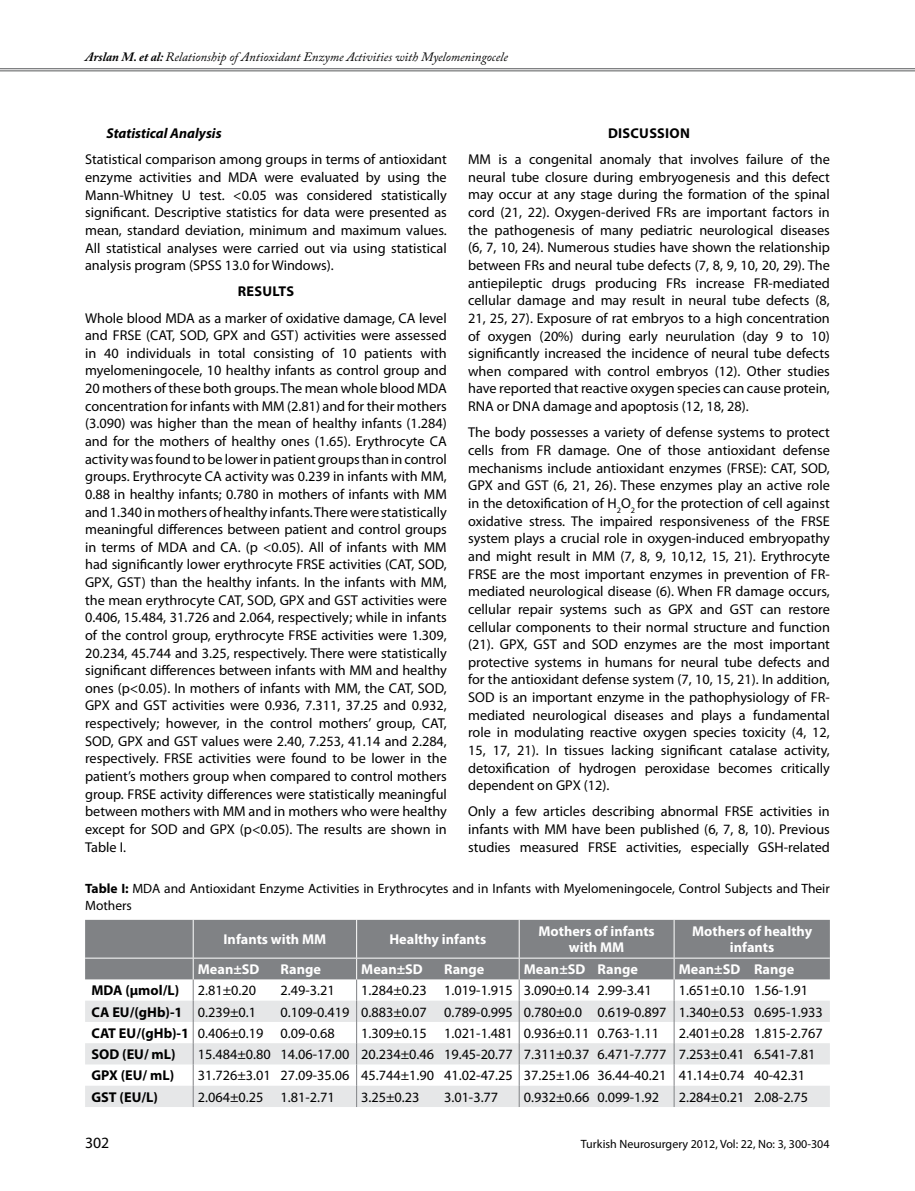
<style>
.page{position:relative;width:915px;height:1191px;background:#fff}
.page>*{position:absolute;margin:0;border:0;box-sizing:border-box;transform-origin:0 0}
.t1{font:15.75px "Myriad Pro";color:#000}
.t2{font:14.25px/17.7px "Myriad Pro";color:#000;text-align:justify}
.t3{font:700 14.25px/16.5px "Myriad Pro";color:#fff;text-align:center}
.t4{font:700 14.25px "Myriad Pro";color:#000}
.t5{font:italic 700 14.25px "Myriad Pro";color:#000}
.t6{font:13.5px/16.5px "Myriad Pro";color:#000}
.t7{font:italic 12.75px "Adobe Caslon Pro";color:#000}
.t8{font:12px "Myriad Pro";color:#000}
.s1{font-weight:700}
.s2{font-weight:400}
</style>
<div class="page">
<hr style="left:0;top:68px;width:914px;height:1px;background:#58595b">
<hr style="left:0;top:70px;width:914px;height:1px;background:#58595b">
<div style="left:85px;top:920px;width:744px;height:59px;background:#808285"></div>
<svg style="left:85px;top:1000px;width:744px;height:107px;fill:#e6e7e8"></svg>
<hr style="left:193px;top:920px;width:1px;height:37px;background:#fff">
<hr style="left:356px;top:920px;width:1px;height:37px;background:#fff">
<hr style="left:518px;top:920px;width:1px;height:37px;background:#fff">
<hr style="left:673px;top:920px;width:1px;height:37px;background:#fff">
<hr style="left:85px;top:957px;width:108px;height:1px;background:#fff">
<hr style="left:193px;top:957px;width:163px;height:1px;background:#fff">
<svg style="left:193px;top:958px;width:1px;height:149px"></svg>
<hr style="left:356px;top:957px;width:163px;height:1px;background:#fff">
<svg style="left:356px;top:958px;width:1px;height:149px"></svg>
<hr style="left:519px;top:957px;width:155px;height:1px;background:#fff">
<svg style="left:518px;top:958px;width:1px;height:149px"></svg>
<hr style="left:674px;top:957px;width:155px;height:1px;background:#fff">
<svg style="left:673px;top:958px;width:1px;height:149px"></svg>
<p class="t7" style="left:85px;top:49px;width:424px"><span class="s1">Arslan M. et al:</span> Relationship of Antioxidant Enzyme Activities with Myelomeningocele</p>
<p class="t5" style="left:106px;top:124px;width:117px">Statistical Analysis</p>
<p class="t2" style="left:85px;top:151px;width:363px">Statistical comparison among groups in terms of antioxidant enzyme activities and MDA were evaluated by using the Mann-Whitney U test. &lt;0.05 was considered statistically significant. Descriptive statistics for data were presented as mean, standard deviation, minimum and maximum values.<br>All statistical analyses were carried out via using statistical analysis program (SPSS 13.0 for Windows).</p>
<p class="t4" style="left:238px;top:282px;width:50px">Results</p>
<p class="t2" style="left:85px;top:309px;width:363px">Whole blood MDA as a marker of oxidative damage, CA level and FRSE (CAT, SOD, GPX and GST) activities were assessed in 40 individuals in total consisting of 10 patients with myelomeningocele, 10 healthy infants as control group and 20 mothers of these both groups. The mean whole blood MDA concentration for infants with MM (2.81) and for their mothers (3.090) was higher than the mean of healthy infants (1.284) and for the mothers of healthy ones (1.65). Erythrocyte CA activity was found to be lower in patient groups than in control groups. Erythrocyte CA activity was 0.239 in infants with MM, 0.88 in healthy infants; 0.780 in mothers of infants with MM and 1.340 in mothers of healthy infants. There were statistically meaningful differences between patient and control groups in terms of MDA and CA. (p &lt;0.05). All of infants with MM had significantly lower erythrocyte FRSE activities (CAT, SOD, GPX, GST) than the healthy infants. In the infants with MM, the mean erythrocyte CAT, SOD, GPX and GST activities were 0.406, 15.484, 31.726 and 2.064, respectively; while in infants of the control group, erythrocyte FRSE activities were 1.309, 20.234, 45.744 and 3.25, respectively. There were statistically significant differences between infants with MM and healthy ones (p&lt;0.05). In mothers of infants with MM, the CAT, SOD, GPX and GST activities were 0.936, 7.311, 37.25 and 0.932, respectively; however, in the control mothers’ group, CAT, SOD, GPX and GST values were 2.40, 7.253, 41.14 and 2.284, respectively. FRSE activities were found to be lower in the patient’s mothers group when compared to control mothers group. FRSE activity differences were statistically meaningful between mothers with MM and in mothers who were healthy except for SOD and GPX (p&lt;0.05). The results are shown in Table I.</p>
<p class="t4" style="left:607px;top:124px;width:9px">Disc</p>
<p class="t4" style="left:639px;top:124px;width:52px">ussion</p>
<p class="t2" style="left:468px;top:150px;width:363px">MM is a congenital anomaly that involves failure of the neural tube closure during embryogenesis and this defect may occur at any stage during the formation of the spinal cord (21, 22). Oxygen-derived FRs are important factors in the pathogenesis of many pediatric neurological diseases (6, 7, 10, 24). Numerous studies have shown the relationship between FRs and neural tube defects (7, 8, 9, 10, 20, 29). The antiepileptic drugs producing FRs increase FR-mediated cellular damage and may result in neural tube defects (8, 21, 25, 27). Exposure of rat embryos to a high concentration of oxygen (20%) during early neurulation (day 9 to 10) significantly increased the incidence of neural tube defects when compared with control embryos (12). Other studies have reported that reactive oxygen species can cause protein, RNA or DNA damage and apoptosis (12, 18, 28).</p>
<p class="t2" style="left:468px;top:423px;width:363px">The body possesses a variety of defense systems to protect cells from FR damage. One of those antioxidant defense mechanisms include antioxidant enzymes (FRSE): CAT, SOD, GPX and GST (6, 21, 26). These enzymes play an active role in the detoxification of H<sub>2</sub>O<sub>2</sub> for the protection of cell against oxidative stress. The impaired responsiveness of the FRSE system plays a crucial role in oxygen-induced embryopathy and might result in MM (7, 8, 9, 10,12, 15, 21). Erythrocyte FRSE are the most important enzymes in prevention of FR&shy;mediated neurological disease (6). When FR damage occurs, cellular repair systems such as GPX and GST can restore cellular components to their normal structure and function (21). GPX, GST and SOD enzymes are the most important protective systems in humans for neural tube defects and for the antioxidant defense system (7, 10, 15, 21). In addition, SOD is an important enzyme in the pathophysiology of FR&shy;mediated neurological diseases and plays a fundamental role in modulating reactive oxygen species toxicity (4, 12, 15, 17, 21). In tissues lacking significant catalase activity, detoxification of hydrogen peroxidase becomes critically dependent on GPX (12).</p>
<p class="t2" style="left:468px;top:802px;width:363px">Only a few articles describing abnormal FRSE activities in infants with MM have been published (6, 7, 8, 10). Previous studies measured FRSE activities, especially GSH-related</p>
<p class="t6" style="left:85px;top:880px;width:746px"><span class="s1">Table I:</span> MDA and Antioxidant Enzyme Activities in Erythrocytes and in Infants with Myelomeningocele, Control Subjects and Their<br>Mothers</p>
<p class="t3" style="left:223px;top:930px;width:104px">Infants with MM</p>
<p class="t3" style="left:389px;top:930px;width:98px">Healthy infants</p>
<p class="t3" style="left:538px;top:922px;width:118px">Mothers of infants with MM</p>
<p class="t3" style="left:692px;top:922px;width:121px">Mothers of healthy infants</p>
<p class="t3" style="left:198px;top:960px;width:62px">Mean±SD</p>
<p class="t3" style="left:280px;top:960px;width:42px">Range</p>
<p class="t3" style="left:361px;top:960px;width:62px">Mean±SD</p>
<p class="t3" style="left:444px;top:960px;width:42px">Range</p>
<p class="t3" style="left:523px;top:960px;width:116px">Mean±SD Range</p>
<p class="t3" style="left:678px;top:960px;width:58px">Mean±SD</p>
<p class="t3" style="left:753px;top:960px;width:42px">Range</p>
<p class="t4" style="left:91px;top:981px;width:89px">MDA (µmol/L)</p>
<p class="t2" style="left:198px;top:981px;width:60px">2.81±0.20</p>
<p class="t2" style="left:280px;top:981px;width:56px">2.49-3.21</p>
<p class="t2" style="left:361px;top:981px;width:292px">1.284±0.23 1.019-1.915 3.090±0.14 2.99-3.41</p>
<p class="t2" style="left:678px;top:981px;width:131px">1.651±0.10 1.56-1.91</p>
<p class="t4" style="left:91px;top:1002px;width:166px">CA EU/(gHb)-1 <span class="s2">0.239±0.1</span></p>
<p class="t2" style="left:91px;top:1001px;width:732px;line-height:21.3px;text-indent:189px">0.109-0.419 0.883±0.07 0.789-0.995 0.780±0.0 0.619-0.897 1.340±0.53 0.695-1.933<br><span class="s1">CAT EU/(gHb)-1</span> 0.406±0.19 0.09-0.68</p>
<p class="t2" style="left:361px;top:1024px;width:299px">1.309±0.15 1.021-1.481 0.936±0.11 0.763-1.11</p>
<p class="t2" style="left:678px;top:1024px;width:146px">2.401±0.28 1.815-2.767</p>
<p class="t4" style="left:91px;top:1045px;width:86px">SOD (EU/ mL)</p>
<p class="t2" style="left:198px;top:1045px;width:619px">15.484±0.80 14.06-17.00 20.234±0.46 19.45-20.77 7.311±0.37 6.471-7.777 7.253±0.41 6.541-7.81</p>
<p class="t4" style="left:91px;top:1066px;width:84px">GPX (EU/ mL)</p>
<p class="t2" style="left:198px;top:1066px;width:608px">31.726±3.01 27.09-35.06 45.744±1.90 41.02-47.25 37.25±1.06 36.44-40.21 41.14±0.74 40-42.31</p>
<p class="t4" style="left:91px;top:1087px;width:68px">GST (EU/L)</p>
<p class="t2" style="left:198px;top:1087px;width:138px">2.064±0.25 1.81-2.71</p>
<p class="t2" style="left:361px;top:1087px;width:60px">3.25±0.23</p>
<p class="t2" style="left:444px;top:1087px;width:56px">3.01-3.77</p>
<p class="t2" style="left:523px;top:1087px;width:137px">0.932±0.66 0.099-1.92</p>
<p class="t2" style="left:678px;top:1087px;width:131px">2.284±0.21 2.08-2.75</p>
<p class="t1" style="left:85px;top:1133px;width:26px">302</p>
<p class="t8" style="left:580px;top:1137px;width:250px">Turkish Neurosurgery 2012, Vol: 22, No: 3, 300-304</p>
</div>
